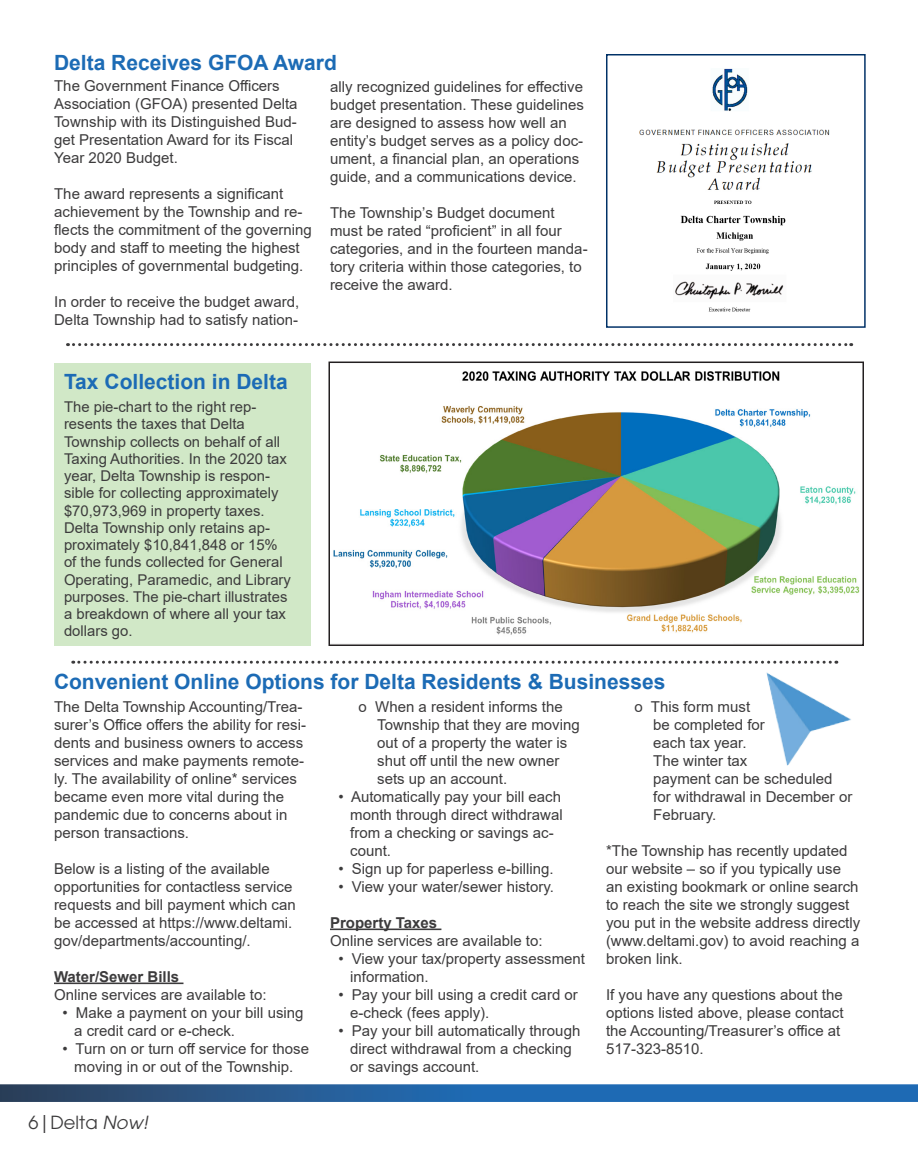
<style>
.page{position:relative;width:918px;height:1161px;background:#fff}
.page>*{position:absolute;margin:0;border:0;box-sizing:border-box;transform-origin:0 0}
.t1{font:700 21px "Arial";color:#1c6bb5}
.t2{font:18px "ITC Avant Garde Std";color:#3c3b3c}
.t3{font:15px/18px "Arial";color:#3c3b3c}
.t4{font:700 15px "Arial";color:#3c3b3c}
.t5{font:14.85px/17.2px "Arial";color:#3c3b3c}
.s1{font-style:italic}
</style>
<div class="page">
<img style="left:0;top:343px;width:918px;height:759px">
<svg style="left:73px;top:661px;width:690px;height:3px"></svg>
<svg style="left:68px;top:343px;width:784px;height:3px"></svg>
<div style="left:54px;top:363px;width:256px;height:283px;background:#d1e8c7"></div>
<img style="left:331px;top:365px;width:530px;height:278px">
<div style="left:328px;top:362px;width:536px;height:284px;border:2px solid #231f20"></div>
<img style="left:639px;top:68px;width:191px;height:244px">
<div style="left:606px;top:54px;width:260px;height:274px;border:1px solid #003167"></div>
<hr style="left:54px;top:983px;width:129px;height:1px;background:#3c3b3c">
<hr style="left:330px;top:929px;width:111px;height:1px;background:#3c3b3c">
<img style="left:763px;top:657px;width:96px;height:109px">
<p class="t1" style="left:54px;top:48px;width:284px">Delta Receives GFOA Award</p>
<p class="t3" style="left:54px;top:77px;width:245px">The Government Finance Officers<br>Association (GFOA) presented Delta<br>Township with its Distinguished Bud&shy;get Presentation Award for its Fiscal<br>Year 2020 Budget.</p>
<p class="t3" style="left:54px;top:185px;width:259px">The award represents a significant achievement by the Township and re&shy;flects the commitment of the governing body and staff to meeting the highest principles of governmental budgeting.</p>
<p class="t3" style="left:54px;top:293px;width:247px">In order to receive the budget award,<br>Delta Township had to satisfy nation-</p>
<p class="t1" style="left:64px;top:367px;width:225px">Tax Collection in Delta</p>
<p class="t5" style="left:64px;top:398px;width:228px">The pie-chart to the right rep&shy;resents the taxes that Delta<br>Township collects on behalf of all<br>Taxing Authorities. In the 2020 tax year, Delta Township is respon&shy;sible for collecting approximately $70,973,969 in property taxes.<br>Delta Township only retains ap&shy;proximately $10,841,848 or 15% of the funds collected for General<br>Operating, Paramedic, and Library purposes. The pie-chart illustrates a breakdown of where all your tax dollars go.</p>
<p class="t3" style="left:330px;top:77px;width:256px">ally recognized guidelines for effective budget presentation. These guidelines are designed to assess how well an entity’s budget serves as a policy doc&shy;ument, a financial plan, an operations guide, and a communications device.</p>
<p class="t3" style="left:330px;top:203px;width:259px">The Township’s Budget document must be rated “proficient” in all four categories, and in the fourteen manda&shy;tory criteria within those categories, to receive the award.</p>
<p class="t1" style="left:54px;top:667px;width:613px">Convenient Online Options for Delta Residents &amp; Businesses</p>
<p class="t3" style="left:54px;top:697px;width:254px">The Delta Township Accounting/Trea&shy;surer’s Office offers the ability for resi&shy;dents and business owners to access services and make payments remote&shy;ly. The availability of online* services became even more vital during the pandemic due to concerns about in person transactions.</p>
<p class="t3" style="left:54px;top:859px;width:243px">Below is a listing of the available opportunities for contactless service requests and bill payment which can be accessed at https://www.deltami. gov/departments/accounting/.</p>
<p class="t4" style="left:54px;top:966px;width:127px">Water/Sewer Bills</p>
<p class="t3" style="left:54px;top:985px;width:214px">Online services are available to:</p>
<p class="t3" style="left:62px;top:1003px;width:243px">• Make a payment on your bill using</p>
<p class="t3" style="left:74px;top:1021px;width:162px">a credit card or e-check.</p>
<p class="t3" style="left:62px;top:1039px;width:248px">• Turn on or turn off service for those</p>
<p class="t3" style="left:74px;top:1057px;width:221px">moving in or out of the Township.</p>
<p class="t2" style="left:28px;top:1111px;width:121px">6|Delta <span class="s1">Now!</span></p>
<p class="t3" style="left:359px;top:697px;width:206px">o When a resident informs the</p>
<p class="t3" style="left:377px;top:715px;width:204px">Township that they are moving out of a property the water is shut off until the new owner sets up an account.</p>
<p class="t3" style="left:338px;top:787px;width:224px">• Automatically pay your bill each</p>
<p class="t3" style="left:350px;top:805px;width:214px">month through direct withdrawal from a checking or savings ac&shy;count.</p>
<p class="t3" style="left:338px;top:859px;width:217px">• Sign up for paperless e-billing.</p>
<p class="t3" style="left:338px;top:877px;width:217px">• View your water/sewer history.</p>
<p class="t4" style="left:330px;top:912px;width:109px">Property Taxes</p>
<p class="t3" style="left:330px;top:931px;width:214px">Online services are available to:</p>
<p class="t3" style="left:338px;top:949px;width:248px">• View your tax/property assessment</p>
<p class="t3" style="left:350px;top:967px;width:80px">information.</p>
<p class="t3" style="left:338px;top:985px;width:241px">• Pay your bill using a credit card or</p>
<p class="t3" style="left:350px;top:1003px;width:141px">e-check (fees apply).</p>
<p class="t3" style="left:338px;top:1021px;width:244px">• Pay your bill automatically through</p>
<p class="t3" style="left:350px;top:1039px;width:223px">direct withdrawal from a checking or savings account.</p>
<p class="t3" style="left:635px;top:697px;width:117px">o This form must</p>
<p class="t3" style="left:653px;top:715px;width:113px">be completed for</p>
<p class="t3" style="left:653px;top:733px;width:95px">each tax year.</p>
<p class="t3" style="left:653px;top:751px;width:96px">The winter tax</p>
<p class="t3" style="left:653px;top:769px;width:201px">payment can be scheduled for withdrawal in December or<br>February.</p>
<p class="t3" style="left:606px;top:841px;width:256px">*The Township has recently updated our website – so if you typically use an existing bookmark or online search to reach the site we strongly suggest you put in the website address directly (www.deltami.gov) to avoid reaching a broken link.</p>
<p class="t3" style="left:606px;top:985px;width:239px">If you have any questions about the options listed above, please contact the Accounting/Treasurer’s office at<br>517-323-8510.</p>
</div>
